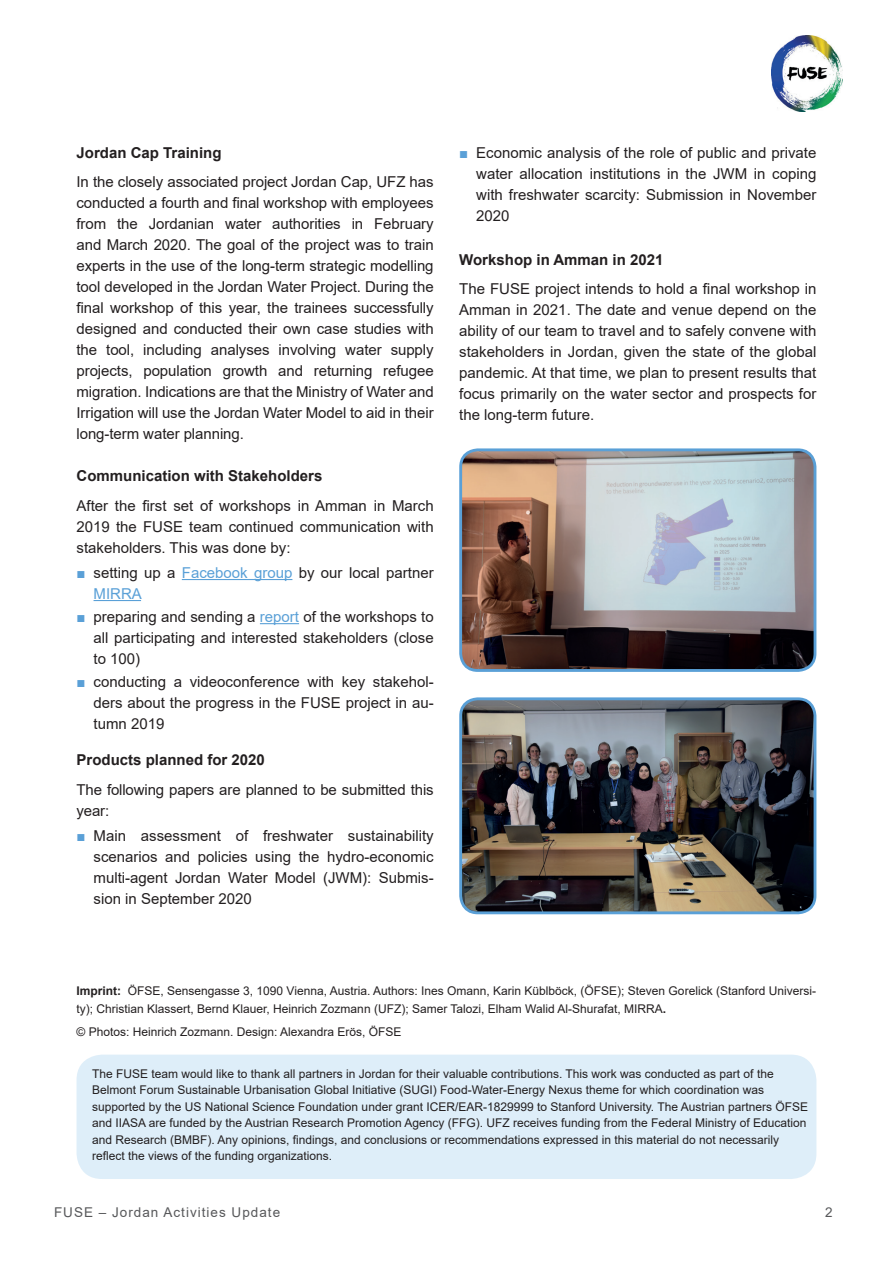
<style>
.page{position:relative;width:893px;height:1263px;background:#fff}
.page>*{position:absolute;margin:0;border:0;box-sizing:border-box;transform-origin:0 0}
.t1{font:15px/21px "Arial";color:#231f20;text-align:justify}
.t2{font:700 15px "Arial";color:#231f20}
.t3{font:13.5px "Arial";letter-spacing:.075em;color:#57585a}
.t4{font:12px/16.5px "Arial";color:#231f20}
.s1{color:#5aa0d7}
.s2{font-weight:700}
</style>
<div class="page">
<img style="left:771px;top:35px;width:71px;height:77px">
<hr style="left:182px;top:579px;width:110px;height:1px;background:#5aa0d7">
<hr style="left:94px;top:600px;width:47px;height:1px;background:#5aa0d7">
<hr style="left:260px;top:623px;width:39px;height:1px;background:#5aa0d7">
<div style="left:77px;top:1054px;width:739px;height:125px;background:#deeef9;border-radius:26px"></div>
<img style="left:463px;top:452px;width:352px;height:217px">
<div style="left:459px;top:448px;width:357px;height:224px;border:3px solid #5aa0d7;border-radius:17px"></div>
<img style="left:463px;top:701px;width:352px;height:212px">
<div style="left:459px;top:697px;width:357px;height:217px;border:3px solid #5aa0d7;border-radius:17px"></div>
<p class="t2" style="left:77px;top:142px;width:147px">Jordan Cap Training</p>
<p class="t1" style="left:77px;top:171px;width:359px">In the closely associated project Jordan Cap, UFZ has conducted a fourth and final workshop with employees from the Jordanian water authorities in February and March 2020. The goal of the project was to train experts in the use of the long-term strategic modelling tool developed in the Jordan Water Project. During the final workshop of this year, the trainees successfully designed and conducted their own case studies with the tool, including analyses involving water supply projects, population growth and returning refugee migration. Indications are that the Ministry of Water and Irrigation will use the Jordan Water Model to aid in their long-term water planning.</p>
<p class="t2" style="left:77px;top:465px;width:247px">Communication with Stakeholders</p>
<p class="t1" style="left:77px;top:495px;width:359px">After the first set of workshops in Amman in March 2019 the FUSE team continued communication with stakeholders. This was done by:</p>
<p class="t1" style="left:94px;top:562px;width:342px;text-indent:-17px"><span class="s1">■</span> setting up a <span class="s1">Facebook group</span> by our local partner<br><span class="s1">MIRRA</span></p>
<p class="t1" style="left:94px;top:606px;width:342px;text-indent:-17px"><span class="s1">■</span> preparing and sending a <span class="s1">report</span> of the workshops to all participating and interested stakeholders (close to 100)</p>
<p class="t1" style="left:94px;top:671px;width:342px;text-indent:-17px"><span class="s1">■</span> conducting a videoconference with key stakehol&shy;ders about the progress in the FUSE project in au&shy;tumn 2019</p>
<p class="t2" style="left:77px;top:749px;width:190px">Products planned for 2020</p>
<p class="t1" style="left:77px;top:779px;width:359px">The following papers are planned to be submitted this year:</p>
<p class="t1" style="left:94px;top:825px;width:342px;text-indent:-17px"><span class="s1">■</span> Main assessment of freshwater sustainability scenarios and policies using the hydro-economic multi-agent Jordan Water Model (JWM): Submis&shy;sion in September 2020</p>
<p class="t1" style="left:476px;top:142px;width:342px;text-indent:-17px"><span class="s1">■</span> Economic analysis of the role of public and private water allocation institutions in the JWM in coping with freshwater scarcity: Submission in November 2020</p>
<p class="t2" style="left:459px;top:249px;width:206px">Workshop in Amman in 2021</p>
<p class="t1" style="left:459px;top:278px;width:359px">The FUSE project intends to hold a final workshop in Amman in 2021. The date and venue depend on the ability of our team to travel and to safely convene with stakeholders in Jordan, given the state of the global pandemic. At that time, we plan to present results that focus primarily on the water sector and prospects for the long-term future.</p>
<p class="t4" style="left:77px;top:982px;width:741px;line-height:18px"><span class="s2">Imprint:</span> ÖFSE, Sensengasse 3, 1090 Vienna, Austria. Authors: Ines Omann, Karin Küblböck, (ÖFSE); Steven Gorelick (Stanford Universi&shy;ty); Christian Klassert, Bernd Klauer, Heinrich Zozmann (UFZ); Samer Talozi, Elham Walid Al-Shurafat, MIRRA<span class="s2">.</span></p>
<p class="t4" style="left:77px;top:1023px;width:326px">© Photos: Heinrich Zozmann. Design: Alexandra Erös, ÖFSE</p>
<p class="t4" style="left:92px;top:1065px;width:717px">The FUSE team would like to thank all partners in Jordan for their valuable contributions. This work was conducted as part of the Belmont Forum Sustainable Urbanisation Global Initiative (SUGI) Food-Water-Energy Nexus theme for which coordination was supported by the US National Science Foundation under grant ICER/EAR-1829999 to Stanford University. The Austrian partners ÖFSE and IIASA are funded by the Austrian Research Promotion Agency (FFG). UFZ receives funding from the Federal Ministry of Education and Research (BMBF). Any opinions, findings, and conclusions or recommendations expressed in this material do not necessarily reflect the views of the funding organizations.</p>
<p class="t3" style="left:54px;top:1202px;width:228px">FUSE – Jordan Activities Update</p>
<p class="t3" style="left:825px;top:1202px;width:9px">2</p>
</div>
